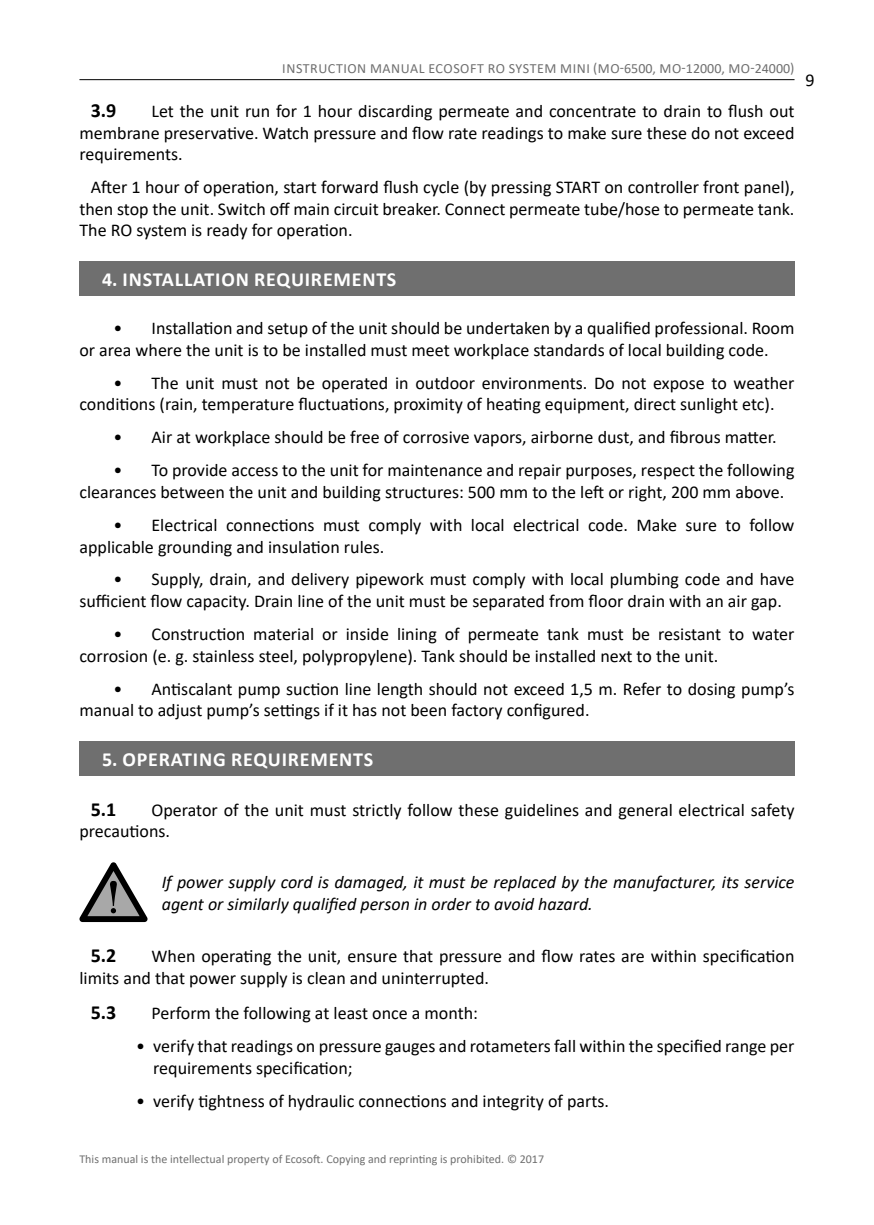
<style>
.page{position:relative;width:874px;height:1225px;background:#fff}
.page>*{position:absolute;margin:0;border:0;box-sizing:border-box;transform-origin:0 0}
.t1{font:700 20px "Calibri";letter-spacing:.04em;color:#fff}
.t2{font:700 20px "Calibri";color:#000}
.t3{font:18px/21.6px "Calibri";color:#000}
.t4{font:italic 18px/21.6px "Calibri";color:#000}
.t5{font:14px "Calibri";letter-spacing:.04em;color:#6f6f6f}
.t6{font:12px "Calibri";color:#6f6f6f}
</style>
<div class="page">
<hr style="left:79px;top:79px;width:715px;height:1px;background:#000">
<div style="left:79px;top:262px;width:715px;height:34px;background:#6f6f6f"></div>
<div style="left:79px;top:741px;width:715px;height:34px;background:#6f6f6f"></div>
<svg style="left:79px;top:862px;width:69px;height:60px"></svg>
<p class="t5" style="left:282px;top:58px;width:513px">INSTRUCTION MANUAL ECOSOFT RO SYSTEM MINI (MO-6500, MO-12000, MO-24000)</p>
<p class="t2" style="left:91px;top:98px;width:27px">3.9</p>
<p class="t3" style="left:79px;top:100px;width:716px;text-align:justify;text-indent:72px">Let the unit run for 1 hour discarding permeate and concentrate to drain to flush out membrane preservative. Watch pressure and flow rate readings to make sure these do not exceed requirements.</p>
<p class="t3" style="left:79px;top:176px;width:716px;text-align:justify;text-indent:11px">After 1 hour of operation, start forward flush cycle (by pressing START on controller front panel), then stop the unit. Switch off main circuit breaker. Connect permeate tube/hose to permeate tank.<br>The RO system is ready for operation.</p>
<p class="t1" style="left:102px;top:265px;width:295px">4. INSTALLATION REQUIREMENTS</p>
<p class="t3" style="left:79px;top:317px;width:716px;text-indent:34px">• Installation and setup of the unit should be undertaken by a qualified professional. Room or area where the unit is to be installed must meet workplace standards of local building code.</p>
<p class="t3" style="left:79px;top:371px;width:716px;text-indent:34px">• The unit must not be operated in outdoor environments. Do not expose to weather conditions (rain, temperature fluctuations, proximity of heating equipment, direct sunlight etc).</p>
<p class="t3" style="left:113px;top:426px;width:664px">• Air at workplace should be free of corrosive vapors, airborne dust, and fibrous matter.</p>
<p class="t3" style="left:79px;top:459px;width:716px;text-indent:34px">• To provide access to the unit for maintenance and repair purposes, respect the following clearances between the unit and building structures: 500 mm to the left or right, 200 mm above.</p>
<p class="t3" style="left:79px;top:514px;width:716px;text-indent:34px">• Electrical connections must comply with local electrical code. Make sure to follow applicable grounding and insulation rules.</p>
<p class="t3" style="left:79px;top:568px;width:716px;text-indent:34px">• Supply, drain, and delivery pipework must comply with local plumbing code and have sufficient flow capacity. Drain line of the unit must be separated from floor drain with an air gap.</p>
<p class="t3" style="left:79px;top:623px;width:716px;text-indent:34px">• Construction material or inside lining of permeate tank must be resistant to water corrosion (e. g. stainless steel, polypropylene). Tank should be installed next to the unit.</p>
<p class="t3" style="left:79px;top:677px;width:716px;text-indent:34px">• Antiscalant pump suction line length should not exceed 1,5 m. Refer to dosing pump’s manual to adjust pump’s settings if it has not been factory configured.</p>
<p class="t1" style="left:102px;top:745px;width:272px">5. OPERATING REQUIREMENTS</p>
<p class="t2" style="left:91px;top:797px;width:27px">5.1</p>
<p class="t3" style="left:79px;top:798px;width:716px;text-indent:72px">Operator of the unit must strictly follow these guidelines and general electrical safety precautions.</p>
<p class="t3" style="left:805px;top:71px;width:11px">9</p>
<p class="t4" style="left:162px;top:872px;width:634px">If power supply cord is damaged, it must be replaced by the manufacturer, its service agent or similarly qualified person in order to avoid hazard.</p>
<p class="t2" style="left:91px;top:943px;width:27px">5.2</p>
<p class="t3" style="left:79px;top:945px;width:716px;text-indent:72px">When operating the unit, ensure that pressure and flow rates are within specification limits and that power supply is clean and uninterrupted.</p>
<p class="t2" style="left:91px;top:1000px;width:27px">5.3</p>
<p class="t3" style="left:151px;top:1002px;width:328px">Perform the following at least once a month:</p>
<p class="t3" style="left:153px;top:1035px;width:642px;text-indent:-17px">• verify that readings on pressure gauges and rotameters fall within the specified range per requirements specification;</p>
<p class="t3" style="left:136px;top:1089px;width:474px">• verify tightness of hydraulic connections and integrity of parts.</p>
<p class="t6" style="left:79px;top:1150px;width:466px">This manual is the intellectual property of Ecosoft. Copying and reprinting is prohibited. © 2017</p>
</div>
